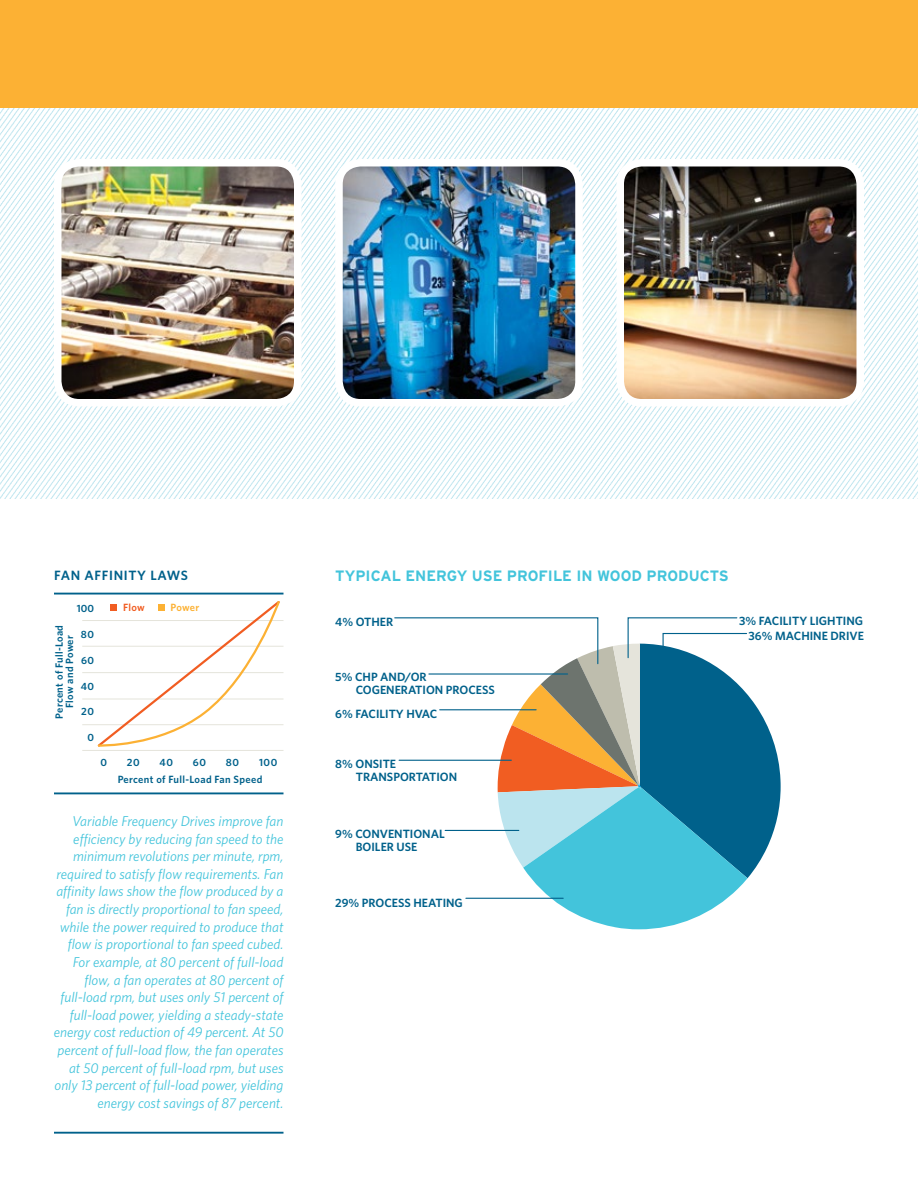
<style>
.page{position:relative;width:918px;height:1188px;background:#fff}
.page>*{position:absolute;margin:0;border:0;box-sizing:border-box;transform-origin:0 0}
.t1{font:700 15px "Interstate";color:#43c4db}
.t2{font:italic 14.25px/17.7px "Whitney";color:#43c4db;text-align:right}
.t3{font:600 13.5px "Whitney";letter-spacing:.05em;color:#00618b}
.t4{font:600 12px/13.5px "Whitney";color:#00618b}
.t5{font:600 10.5px/10.5px "Whitney";letter-spacing:.03em;color:#00618b;text-align:center}
.t6{font:600 10.5px "Whitney";color:#fcb134}
.t7{font:600 10.5px "Whitney";color:#f15d22}
</style>
<div class="page">
<div style="left:0;top:0;width:918px;height:108px;background:#fcb134"></div>
<img style="left:0;top:108px;width:918px;height:391px">
<hr style="left:54px;top:792px;width:230px;height:2px;background:#00618b">
<hr style="left:82px;top:724px;width:202px;height:1px;background:#e5e4db">
<hr style="left:82px;top:672px;width:202px;height:1px;background:#e5e4db">
<hr style="left:82px;top:646px;width:202px;height:1px;background:#e5e4db">
<hr style="left:82px;top:750px;width:202px;height:1px;background:#e5e4db">
<hr style="left:82px;top:620px;width:202px;height:1px;background:#e5e4db">
<hr style="left:54px;top:593px;width:230px;height:2px;background:#00618b">
<hr style="left:82px;top:699px;width:202px;height:1px;background:#e5e4db">
<img style="left:620px;top:163px;width:240px;height:240px">
<div style="left:616px;top:159px;width:248px;height:247px;border:8px solid #fff;border-radius:22px"></div>
<svg style="left:96px;top:601px;width:186px;height:146px"></svg>
<div style="left:111px;top:604px;width:6px;height:7px;background:#f15d22"></div>
<div style="left:158px;top:604px;width:7px;height:7px;background:#fcb134"></div>
<svg style="left:394px;top:617px;width:387px;height:312px"></svg>
<hr style="left:54px;top:1132px;width:230px;height:2px;background:#00618b">
<img style="left:339px;top:163px;width:240px;height:240px">
<div style="left:335px;top:159px;width:248px;height:247px;border:8px solid #fff;border-radius:22px"></div>
<img style="left:58px;top:163px;width:240px;height:240px">
<div style="left:54px;top:159px;width:248px;height:247px;border:8px solid #fff;border-radius:22px"></div>
<p class="t3" style="left:54px;top:566px;width:135px">FAN AFFINITY LAWS</p>
<p class="t5" style="left:77px;top:603px;width:19px">100</p>
<p class="t5" style="left:81px;top:629px;width:15px">80</p>
<p class="t5" style="left:81px;top:655px;width:15px">60</p>
<p class="t5" style="left:81px;top:680px;width:15px">40</p>
<p class="t5" style="left:81px;top:706px;width:14px">20</p>
<p class="t5" style="left:88px;top:732px;width:8px">0</p>
<p class="t7" style="left:123px;top:601px;width:23px">FLOW</p>
<p class="t6" style="left:171px;top:601px;width:30px">POWER</p>
<p class="t5" style="left:54px;top:719px;width:95px;rotate:-90deg">PERCENT OF FULL-LOAD<br>FLOW AND POWER</p>
<p class="t5" style="left:100px;top:757px;width:8px">0</p>
<p class="t5" style="left:127px;top:757px;width:14px">20</p>
<p class="t5" style="left:160px;top:757px;width:15px">40</p>
<p class="t5" style="left:193px;top:757px;width:15px">60</p>
<p class="t5" style="left:226px;top:757px;width:15px">80</p>
<p class="t5" style="left:118px;top:753px;width:161px;line-height:17.5px;text-align:left;text-indent:141px">100<br>PERCENT OF FULL-LOAD FAN SPEED</p>
<p class="t2" style="left:54px;top:812px;width:231px">Variable Frequency Drives improve fan efficiency by reducing fan speed to the minimum revolutions per minute, rpm, required to satisfy flow requirements. Fan affinity laws show the flow produced by a fan is directly proportional to fan speed, while the power required to produce that flow is proportional to fan speed cubed.<br>For example, at 80 percent of full-load flow, a fan operates at 80 percent of full-load rpm, but uses only 51 percent of full-load power, yielding a steady-state energy cost reduction of 49 percent. At 50 percent of full-load flow, the fan operates at 50 percent of full-load rpm, but uses only 13 percent of full-load power, yielding energy cost savings of 87 percent.</p>
<p class="t1" style="left:335px;top:567px;width:221px">TYPICAL ENERGY USE PROFILE</p>
<p class="t1" style="left:576px;top:567px;width:154px">IN WOOD PRODUCTS</p>
<p class="t4" style="left:335px;top:615px;width:59px">4% OTHER</p>
<p class="t4" style="left:356px;top:670px;width:134px;text-indent:-21px">5% CHP AND/OR<br>COGEN ERATION PROCESS</p>
<p class="t4" style="left:335px;top:706px;width:48px">6% FACILITY</p>
<p class="t4" style="left:406px;top:706px;width:33px">HVAC</p>
<p class="t4" style="left:749px;top:612px;width:117px;line-height:15.6px;text-align:right">LIGHTING<br>36% MACHIN E DRIVE</p>
<p class="t4" style="left:739px;top:613px;width:47px">3% FACILITY</p>
<p class="t4" style="left:335px;top:757px;width:37px">8% ONSIT</p>
<p class="t4" style="left:390px;top:757px;width:8px">E</p>
<p class="t4" style="left:356px;top:770px;width:23px">TRANSP</p>
<p class="t4" style="left:400px;top:770px;width:23px">ORTATI</p>
<p class="t4" style="left:440px;top:770px;width:17px">ON</p>
<p class="t4" style="left:356px;top:827px;width:75px;text-indent:-21px">9% CONVENTIONAL<br>BOILER USE</p>
<p class="t4" style="left:335px;top:896px;width:101px">29% PROCESS HEATIN</p>
<p class="t4" style="left:455px;top:896px;width:10px">G</p>
</div>
